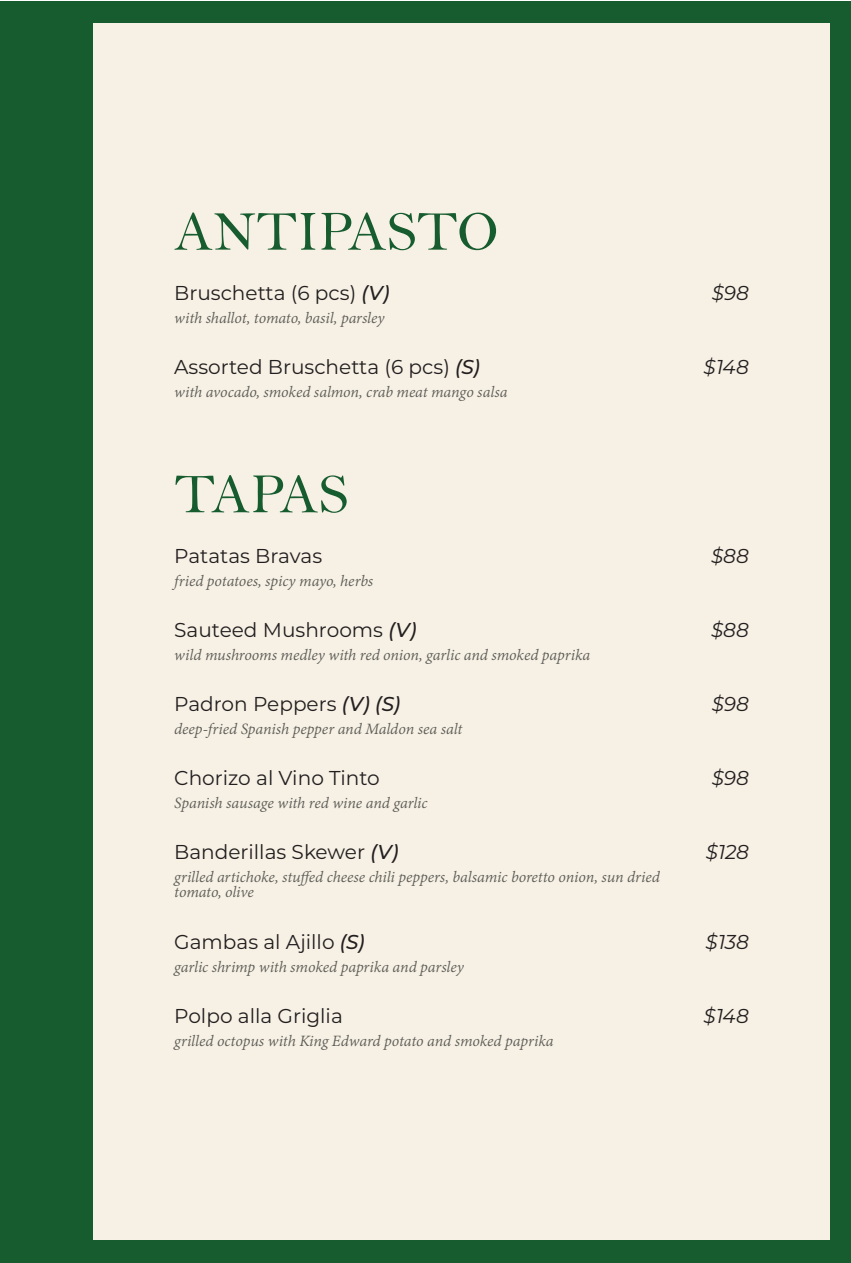
<style>
.page{position:relative;width:851px;height:1263px;background:#fff}
.page>*{position:absolute;margin:0;border:0;box-sizing:border-box;transform-origin:0 0}
.t1{font:57px "Bell";color:#175c2f}
.t2{font:20.1px "Montserrat";color:#231f20}
.t3{font:italic 20.1px "Montserrat";letter-spacing:.005em;color:#231f20}
.t4{font:italic 17.1px/15px "Adobe Devanagari";letter-spacing:-.005em;color:#5d5c57}
.s1{font-weight:500;font-style:italic}
</style>
<div class="page">
<div style="left:0;top:1px;width:850px;height:1261px;background:#175c2f"></div>
<div style="left:94px;top:24px;width:735px;height:1215px;background:#f7f1e5"></div>
<p class="t1" style="left:174px;top:198px;width:326px">ANTIPASTO</p>
<p class="t2" style="left:174px;top:279px;width:217px">Bruschetta (6 pcs) <span class="s1">(V)</span></p>
<p class="t4" style="left:174px;top:312px;width:212px">with shallot, tomato, basil, parsley</p>
<p class="t2" style="left:174px;top:353px;width:307px">Assorted Bruschetta (6 pcs) <span class="s1">(S)</span></p>
<p class="t4" style="left:174px;top:386px;width:335px">with avocado, smoked salmon, crab meat mango salsa</p>
<p class="t1" style="left:174px;top:460px;width:176px">TAPAS</p>
<p class="t2" style="left:174px;top:542px;width:149px">Patatas Bravas</p>
<p class="t4" style="left:174px;top:575px;width:200px">fried potatoes, spicy mayo, herbs</p>
<p class="t2" style="left:174px;top:616px;width:244px">Sauteed Mushrooms <span class="s1">(V)</span></p>
<p class="t4" style="left:174px;top:649px;width:417px">wild mushrooms medley with red onion, garlic and smoked paprika</p>
<p class="t2" style="left:174px;top:690px;width:227px">Padron Peppers <span class="s1">(V) (S)</span></p>
<p class="t4" style="left:174px;top:723px;width:290px">deep-fried Spanish pepper and Maldon sea salt</p>
<p class="t2" style="left:174px;top:764px;width:207px">Chorizo al Vino Tinto</p>
<p class="t4" style="left:174px;top:797px;width:255px">Spanish sausage with red wine and garlic</p>
<p class="t2" style="left:174px;top:838px;width:226px">Banderillas Skewer <span class="s1">(V)</span></p>
<p class="t4" style="left:174px;top:871px;width:487px">grilled artichoke, stuffed cheese chili peppers, balsamic boretto onion, sun dried tomato, olive</p>
<p class="t2" style="left:174px;top:928px;width:192px">Gambas al Ajillo <span class="s1">(S)</span></p>
<p class="t4" style="left:174px;top:961px;width:291px">garlic shrimp with smoked paprika and parsley</p>
<p class="t2" style="left:174px;top:1002px;width:170px">Polpo alla Griglia</p>
<p class="t4" style="left:174px;top:1035px;width:381px">grilled octopus with King Edward potato and smoked paprika</p>
<p class="t3" style="left:711px;top:279px;width:39px">$98</p>
<p class="t3" style="left:703px;top:353px;width:47px">$148</p>
<p class="t3" style="left:711px;top:542px;width:40px">$88</p>
<p class="t3" style="left:711px;top:616px;width:40px">$88</p>
<p class="t3" style="left:711px;top:690px;width:39px">$98</p>
<p class="t3" style="left:711px;top:764px;width:39px">$98</p>
<p class="t3" style="left:705px;top:838px;width:45px">$128</p>
<p class="t3" style="left:705px;top:928px;width:45px">$138</p>
<p class="t3" style="left:703px;top:1002px;width:47px">$148</p>
</div>
